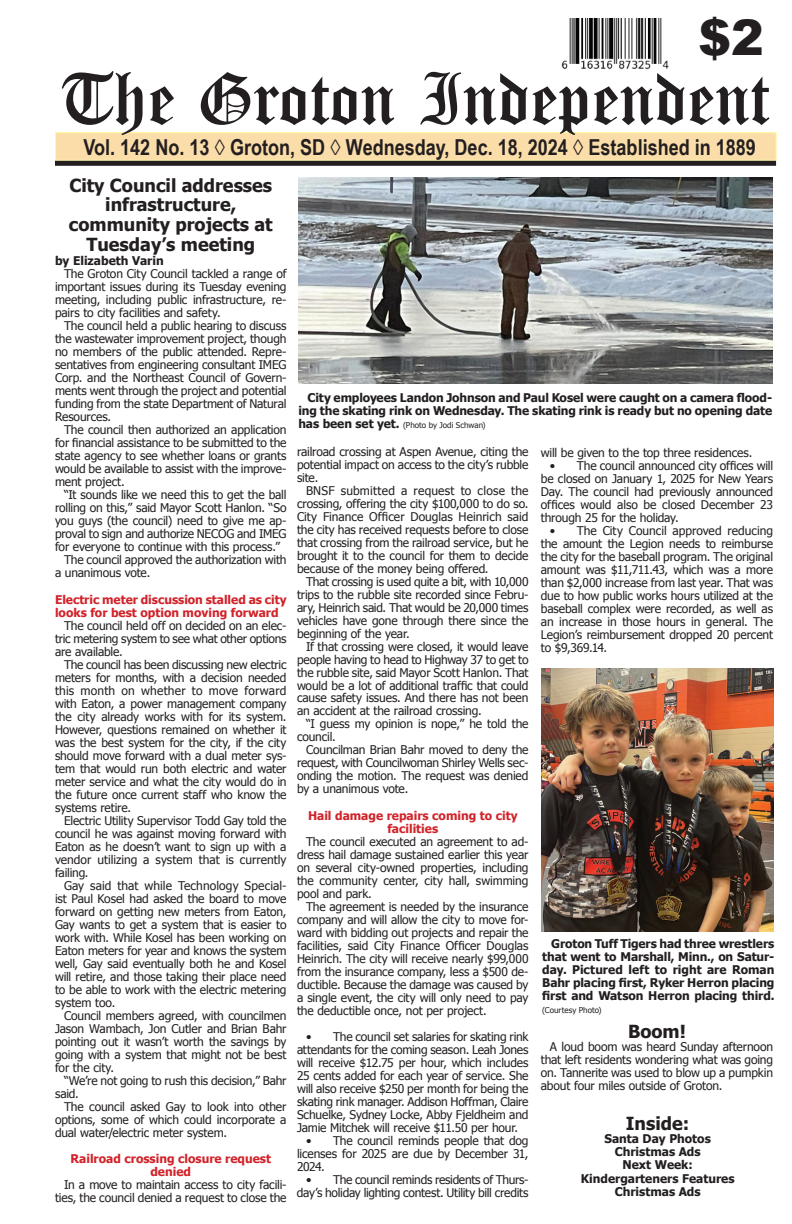
<style>
.page{position:relative;width:792px;height:1224px;background:#fff}
.page>*{position:absolute;margin:0;border:0;box-sizing:border-box;transform-origin:0 0}
.t1{font:54px "Old English Five";letter-spacing:-.01em;color:#231f20}
.t2{font:900 49px "Arial";color:#231f20}
.t3{font:700 22px "Arial Narrow";color:#231f20}
.t4{font:700 18px/19.8px "Tahoma";color:#231f20;text-align:center}
.t5{font:12px/13px "Tahoma";letter-spacing:-.01em;color:#231f20;text-align:justify}
.t6{font:700 12px/13px "Tahoma";letter-spacing:-.005em;color:#231f20;text-align:justify}
.t7{font:700 12px/13.2px "Tahoma";color:#d1232a;text-align:center}
.t8{font:8px "Tahoma";letter-spacing:.005em;color:#231f20}
.s1{font-weight:700;font-size:12px}
</style>
<div class="page">
<div style="left:55px;top:132px;width:722px;height:29px;background:#fbdda9"></div>
<img style="left:561px;top:19px;width:108px;height:51px">
<div style="left:55px;top:161px;width:721px;height:5px;background:#231f20"></div>
<img style="left:541px;top:668px;width:233px;height:264px">
<img style="left:298px;top:178px;width:474px;height:206px">
<h2 class="t2" style="left:699px;top:2px;width:67px">$2</h2>
<h1 class="t1" style="left:58px;top:74px;width:713px">The Groton Independent</h1>
<h3 class="t3" style="left:83px;top:131px;width:674px">Vol. 142 No. 13 ◊ Groton, SD ◊ Wednesday, Dec. 18, 2024 ◊ Established in 1889</h3>
<h3 class="t4" style="left:69px;top:174px;width:205px">City Council addresses infrastructure, community projects at<br>Tuesday’s meeting</h3>
<p class="t6" style="left:55px;top:254px;width:110px">by Elizabeth Varin</p>
<p class="t5" style="left:55px;top:267px;width:233px;text-indent:9px">The Groton City Council tackled a range of important issues during its Tuesday evening meeting, including public infrastructure, re&shy;pairs to city facilities and safety.</p>
<p class="t5" style="left:55px;top:319px;width:233px;text-indent:9px">The council held a public hearing to discuss the wastewater improvement project, though no members of the public attended. Repre&shy;sentatives from engineering consultant IMEG Corp. and the Northeast Council of Govern&shy;ments went through the project and potential funding from the state Department of Natural Resources.</p>
<p class="t5" style="left:55px;top:423px;width:233px;text-indent:9px">The council then authorized an application for financial assistance to be submitted to the state agency to see whether loans or grants would be available to assist with the improve&shy;ment project.</p>
<p class="t5" style="left:64px;top:488px;width:224px">“It sounds like we need this to get the ball</p>
<p class="t5" style="left:55px;top:501px;width:233px">rolling on this,” said Mayor Scott Hanlon. “So</p>
<p class="t5" style="left:55px;top:514px;width:233px">you guys (the council) need to give me ap-</p>
<p class="t5" style="left:55px;top:527px;width:233px">proval to sign and authorize NECOG and IMEG</p>
<p class="t5" style="left:55px;top:540px;width:226px">for everyone to continue with this process.”</p>
<p class="t5" style="left:64px;top:553px;width:224px">The council approved the authorization with</p>
<p class="t5" style="left:55px;top:566px;width:97px">a unanimous vote.</p>
<p class="t7" style="left:55px;top:592px;width:233px;text-align:left">Electric meter discussion stalled as city looks for best option moving forward</p>
<p class="t5" style="left:55px;top:618px;width:233px;text-indent:9px">The council held off on decided on an elec&shy;tric metering system to see what other options are available.</p>
<p class="t5" style="left:55px;top:657px;width:233px;text-indent:9px">The council has been discussing new electric meters for months, with a decision needed this month on whether to move forward with Eaton, a power management company the city already works with for its system.<br>However, questions remained on whether it was the best system for the city, if the city should move forward with a dual meter sys&shy;tem that would run both electric and water meter service and what the city would do in the future once current staff who know the systems retire.</p>
<p class="t5" style="left:55px;top:813px;width:233px;text-indent:9px">Electric Utility Supervisor Todd Gay told the council he was against moving forward with Eaton as he doesn’t want to sign up with a vendor utilizing a system that is currently failing.</p>
<p class="t5" style="left:55px;top:878px;width:233px;text-indent:9px">Gay said that while Technology Special&shy;ist Paul Kosel had asked the board to move forward on getting new meters from Eaton, Gay wants to get a system that is easier to work with. While Kosel has been working on Eaton meters for year and knows the system well, Gay said eventually both he and Kosel will retire, and those taking their place need to be able to work with the electric metering system too.</p>
<p class="t5" style="left:55px;top:1008px;width:233px;text-indent:9px">Council members agreed, with councilmen Jason Wambach, Jon Cutler and Brian Bahr pointing out it wasn’t worth the savings by going with a system that might not be best for the city.</p>
<p class="t5" style="left:55px;top:1073px;width:233px;text-indent:9px">“We’re not going to rush this decision,” Bahr said.</p>
<p class="t5" style="left:55px;top:1099px;width:233px;text-indent:9px">The council asked Gay to look into other options, some of which could incorporate a dual water/electric meter system.</p>
<p class="t7" style="left:70px;top:1151px;width:202px">Railroad crossing closure request denied</p>
<p class="t5" style="left:55px;top:1178px;width:233px;text-align:right">In a move to maintain access to city facili&shy;ties, the council denied a request to close the</p>
<p class="t6" style="left:298px;top:391px;width:475px;text-align:right">City employees Landon Johnson and Paul Kosel were caught on a camera flood&shy;ing the skating rink on Wednesday. The skating rink is ready but no opening date</p>
<p class="t8" style="left:298px;top:420px;width:189px"><span class="s1">has been set yet.</span> (Photo by Jodi Schwan)</p>
<p class="t5" style="left:297px;top:444px;width:233px">railroad crossing at Aspen Avenue, citing the potential impact on access to the city’s rubble site.</p>
<p class="t5" style="left:297px;top:483px;width:233px;text-indent:9px">BNSF submitted a request to close the crossing, offering the city $100,000 to do so.<br>City Finance Officer Douglas Heinrich said the city has received requests before to close that crossing from the railroad service, but he brought it to the council for them to decide because of the money being offered.</p>
<p class="t5" style="left:297px;top:574px;width:233px;text-indent:9px">That crossing is used quite a bit, with 10,000 trips to the rubble site recorded since Febru&shy;ary, Heinrich said. That would be 20,000 times vehicles have gone through there since the beginning of the year.</p>
<p class="t5" style="left:297px;top:639px;width:233px;text-indent:9px">If that crossing were closed, it would leave people having to head to Highway 37 to get to the rubble site, said Mayor Scott Hanlon. That would be a lot of additional traffic that could cause safety issues. And there has not been an accident at the railroad crossing.</p>
<p class="t5" style="left:297px;top:717px;width:233px;text-indent:9px">“I guess my opinion is nope,” he told the council.</p>
<p class="t5" style="left:297px;top:743px;width:233px;text-indent:9px">Councilman Brian Bahr moved to deny the request, with Councilwoman Shirley Wells sec&shy;onding the motion. The request was denied by a unanimous vote.</p>
<p class="t7" style="left:308px;top:808px;width:211px">Hail damage repairs coming to city facilities</p>
<p class="t5" style="left:297px;top:834px;width:233px;text-indent:9px">The council executed an agreement to ad&shy;dress hail damage sustained earlier this year on several city-owned properties, including the community center, city hall, swimming pool and park.</p>
<p class="t5" style="left:297px;top:899px;width:233px;text-indent:9px">The agreement is needed by the insurance company and will allow the city to move for&shy;ward with bidding out projects and repair the facilities, said City Finance Officer Douglas Heinrich. The city will receive nearly $99,000 from the insurance company, less a $500 de&shy;ductible. Because the damage was caused by a single event, the city will only need to pay the deductible once, not per project.</p>
<p class="t5" style="left:297px;top:1029px;width:233px;text-indent:9px">• The council set salaries for skating rink attendants for the coming season. Leah Jones will receive $12.75 per hour, which includes 25 cents added for each year of service. She will also receive $250 per month for being the skating rink manager. Addison Hoffman, Claire Schuelke, Sydney Locke, Abby Fjeldheim and Jamie Mitchek will receive $11.50 per hour.</p>
<p class="t5" style="left:297px;top:1133px;width:233px;text-indent:9px">• The council reminds people that dog licenses for 2025 are due by December 31, 2024.</p>
<p class="t5" style="left:297px;top:1172px;width:233px;text-align:right">• The council reminds residents of Thurs&shy;day’s holiday lighting contest. Utility bill credits</p>
<p class="t5" style="left:541px;top:446px;width:213px">will be given to the top three residences.</p>
<p class="t5" style="left:541px;top:459px;width:234px;text-indent:9px">• The council announced city offices will be closed on January 1, 2025 for New Years Day. The council had previously announced offices would also be closed December 23 through 25 for the holiday.</p>
<p class="t5" style="left:541px;top:524px;width:234px;text-indent:9px">• The City Council approved reducing the amount the Legion needs to reimburse the city for the baseball program. The original amount was $11,711.43, which was a more than $2,000 increase from last year. That was due to how public works hours utilized at the baseball complex were recorded, as well as an increase in those hours in general. The Legion’s reimbursement dropped 20 percent to $9,369.14.</p>
<p class="t6" style="left:542px;top:936px;width:234px;text-indent:9px">Groton Tuff Tigers had three wrestlers that went to Marshall, Minn., on Satur&shy;day. Pictured left to right are Roman Bahr placing first, Ryker Herron placing first and Watson Herron placing third.</p>
<p class="t8" style="left:542px;top:1005px;width:61px">(Courtesy Photo)</p>
<h3 class="t4" style="left:628px;top:1020px;width:59px">Boom!</h3>
<p class="t5" style="left:541px;top:1039px;width:234px;text-indent:9px">A loud boom was heard Sunday afternoon that left residents wondering what was going on. Tannerite was used to blow up a pumpkin about four miles outside of Groton.</p>
<h3 class="t4" style="left:626px;top:1112px;width:65px">Inside:</h3>
<p class="t6" style="left:581px;top:1131px;width:155px;text-align:center">Santa Day Photos<br>Christmas Ads<br>Next Week:<br>Kindergarteners Features<br>Christmas Ads</p>
</div>
